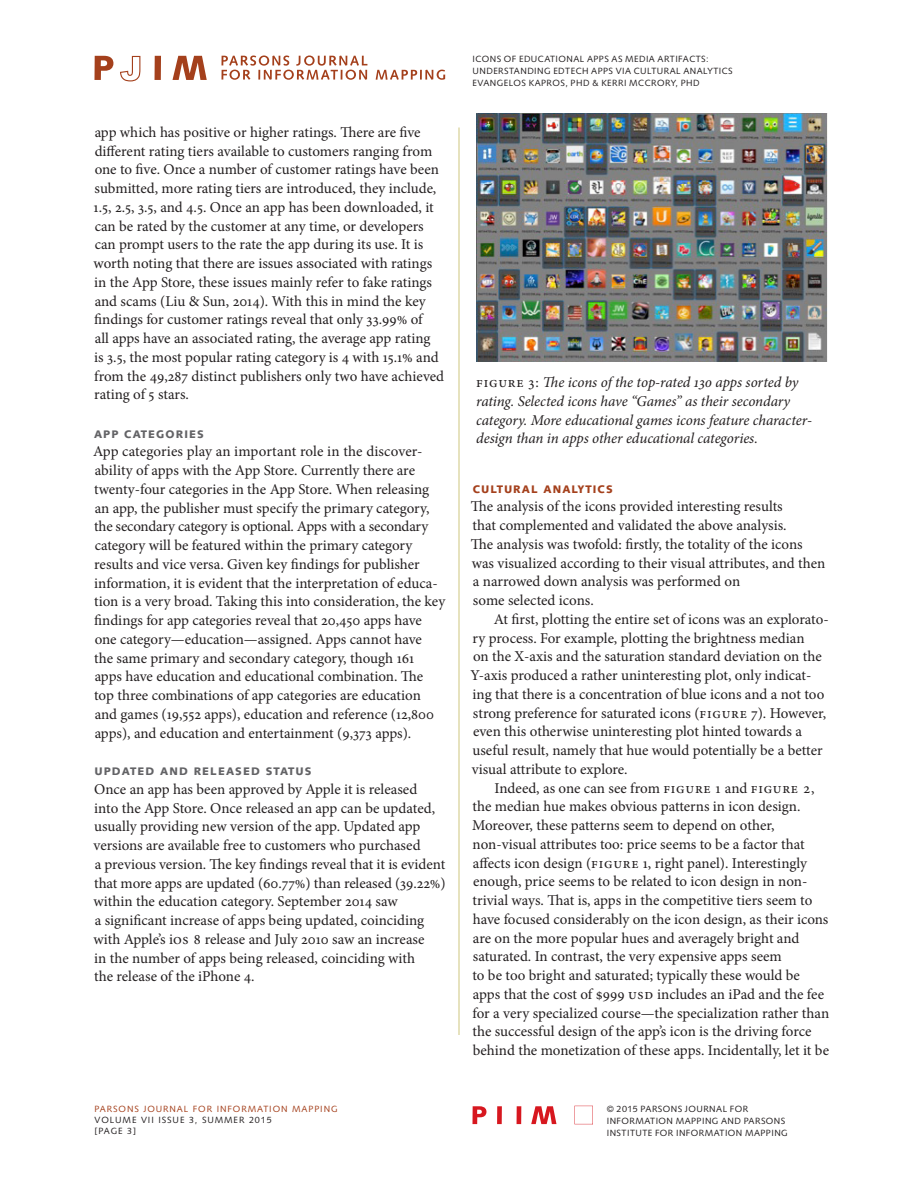
<style>
.page{position:relative;width:918px;height:1188px;background:#fff}
.page>*{position:absolute;margin:0;border:0;box-sizing:border-box;transform-origin:0 0}
.PIIM_Body_Text__No_I{font:15px/18.8px "Minion Pro";letter-spacing:-.005em;color:#231f20}
.PIIM_Body_Text{font:15px/18.8px "Minion Pro";letter-spacing:-.005em;color:#231f20}
.PIIM_Caption{font:italic 15px/18.8px "Minion Pro";letter-spacing:-.01em;color:#231f20}
.PIIM_Sub-section_Hea{font:900 10.95px "Syntax LT Std";letter-spacing:.1em;color:#636366}
.PIIM_Paper_Section_H{font:900 10.95px "Syntax LT Std";letter-spacing:.1em;color:#a4401c}
.t1{font:9px/12px "Syntax LT Std";letter-spacing:.05em;color:#231f20}
.t2{font:9px "Syntax LT Std";letter-spacing:.1em;color:#a4401c}
.t3{font:9px/10.8px "Syntax LT Std";letter-spacing:.1em;color:#231f20}
.s1{font-style:normal}
</style>
<div class="page">
<svg style="left:472px;top:1106px;width:14px;height:18px"></svg>
<div style="left:497px;top:1106px;width:5px;height:18px;background:#d7171f"></div>
<hr style="left:517px;top:1106px;width:4px;height:18px;background:#d7171f">
<svg style="left:531px;top:1106px;width:25px;height:18px"></svg>
<svg style="left:574px;top:1106px;width:19px;height:18px"></svg>
<svg style="left:221px;top:55px;width:146px;height:25px"></svg>
<svg style="left:376px;top:70px;width:69px;height:10px"></svg>
<svg style="left:120px;top:56px;width:20px;height:25px"></svg>
<svg style="left:94px;top:56px;width:19px;height:24px"></svg>
<div style="left:155px;top:56px;width:6px;height:24px;background:#a4401c"></div>
<svg style="left:173px;top:56px;width:34px;height:24px"></svg>
<hr style="left:458px;top:128px;width:2px;height:907px;background:#dfd9a9">
<img style="left:476px;top:113px;width:351px;height:249px">
<p class="PIIM_Body_Text__No_I" style="left:94px;top:123px;width:352px">app which has positive or higher ratings. There are five different rating tiers available to customers ranging from one to five. Once a number of customer ratings have been submitted, more rating tiers are introduced, they include, 1.5, 2.5, 3.5, and 4.5. Once an app has been downloaded, it can be rated by the customer at any time, or developers can prompt users to the rate the app during its use. It is worth noting that there are issues associated with ratings in the App Store, these issues mainly refer to fake ratings and scams (Liu &amp; Sun, 2014). With this in mind the key findings for customer ratings reveal that only 33.99% of<br>all apps have an associated rating, the average app rating<br>is 3.5, the most popular rating category is 4 with 15.1% and from the 49,287 distinct publishers only two have achieved rating of 5 stars.</p>
<p class="PIIM_Sub-section_Hea" style="left:94px;top:427px;width:111px">APP CATEGORIES</p>
<p class="PIIM_Body_Text__No_I" style="left:93px;top:442px;width:354px">App categories play an important role in the discover&shy;ability of apps with the App Store. Currently there are twenty-four categories in the App Store. When releasing an app, the publisher must specify the primary category, the secondary category is optional. Apps with a secondary category will be featured within the primary category results and vice versa. Given key findings for publisher information, it is evident that the interpretation of educa&shy;tion is a very broad. Taking this into consideration, the key findings for app categories reveal that 20,450 apps have one category—education—assigned. Apps cannot have<br>the same primary and secondary category, though 161<br>apps have education and educational combination. The<br>top three combinations of app categories are education and games (19,552 apps), education and reference (12,800 apps), and education and entertainment (9,373 apps).</p>
<p class="PIIM_Sub-section_Hea" style="left:95px;top:765px;width:218px">UPDATED AND RELEASED STATUS</p>
<p class="PIIM_Body_Text__No_I" style="left:94px;top:780px;width:354px">Once an app has been approved by Apple it is released<br>into the App Store. Once released an app can be updated, usually providing new version of the app. Updated app versions are available free to customers who purchased<br>a previous version. The key findings reveal that it is evident that more apps are updated (60.77%) than released (39.22%) within the education category. September 2014 saw<br>a significant increase of apps being updated, coinciding with Apple’s iOS 8 release and July 2010 saw an increase<br>in the number of apps being released, coinciding with<br>the release of the iPhone 4.</p>
<p class="t1" style="left:472px;top:53px;width:262px">ICONS OF EDUCATIONAL APPS AS MEDIA ARTIFACTS:<br>UNDERSTANDING EDTECH APPS VIA CULTURAL ANALYTICS<br>EVANGELOS KAPROS, PHD &amp; KERRI MCCRORY, PHD</p>
<p class="PIIM_Caption" style="left:476px;top:373px;width:337px"><span class="s1">Figure 3:</span> The icons of the top-rated 130 apps sorted by rating. Selected icons have “Games” as their secondary category. More educational games icons feature character&shy;design than in apps other educational categories.</p>
<p class="PIIM_Paper_Section_H" style="left:473px;top:482px;width:141px">CULTURAL ANALYTICS</p>
<p class="PIIM_Body_Text__No_I" style="left:471px;top:497px;width:356px">The analysis of the icons provided interesting results<br>that complemented and validated the above analysis.<br>The analysis was twofold: firstly, the totality of the icons was visualized according to their visual attributes, and then a narrowed down analysis was performed on<br>some selected icons.</p>
<p class="PIIM_Body_Text" style="left:471px;top:610px;width:360px;text-indent:23px">At first, plotting the entire set of icons was an explorato&shy;ry process. For example, plotting the brightness median<br>on the X-axis and the saturation standard deviation on the Y-axis produced a rather uninteresting plot, only indicat&shy;ing that there is a concentration of blue icons and a not too strong preference for saturated icons (Figure 7). However, even this otherwise uninteresting plot hinted towards a useful result, namely that hue would potentially be a better visual attribute to explore.</p>
<p class="PIIM_Body_Text" style="left:472px;top:779px;width:359px;text-indent:22px">Indeed, as one can see from Figure 1 and Figure 2, the median hue makes obvious patterns in icon design.<br>Moreover, these patterns seem to depend on other, non-visual attributes too: price seems to be a factor that affects icon design (Figure 1, right panel). Interestingly enough, price seems to be related to icon design in non&shy;trivial ways. That is, apps in the competitive tiers seem to have focused considerably on the icon design, as their icons are on the more popular hues and averagely bright and saturated. In contrast, the very expensive apps seem<br>to be too bright and saturated; typically these would be apps that the cost of $999 USD includes an iPad and the fee for a very specialized course—the specialization rather than the successful design of the app’s icon is the driving force behind the monetization of these apps. Incidentally, let it be</p>
<p class="t2" style="left:94px;top:1104px;width:245px">PARSONS JOURNAL FOR INFORMATION MAPPING</p>
<p class="t3" style="left:94px;top:1115px;width:179px">VOLUME VII ISSUE 3, SUMMER 2015 [PAGE 3]</p>
<p class="t1" style="left:607px;top:1103px;width:183px">© 2015 PARSONS JOURNAL FOR<br>INFORMATION MAPPING AND PARSONS<br>INSTITUTE FOR INFORMATION MAPPING</p>
</div>
